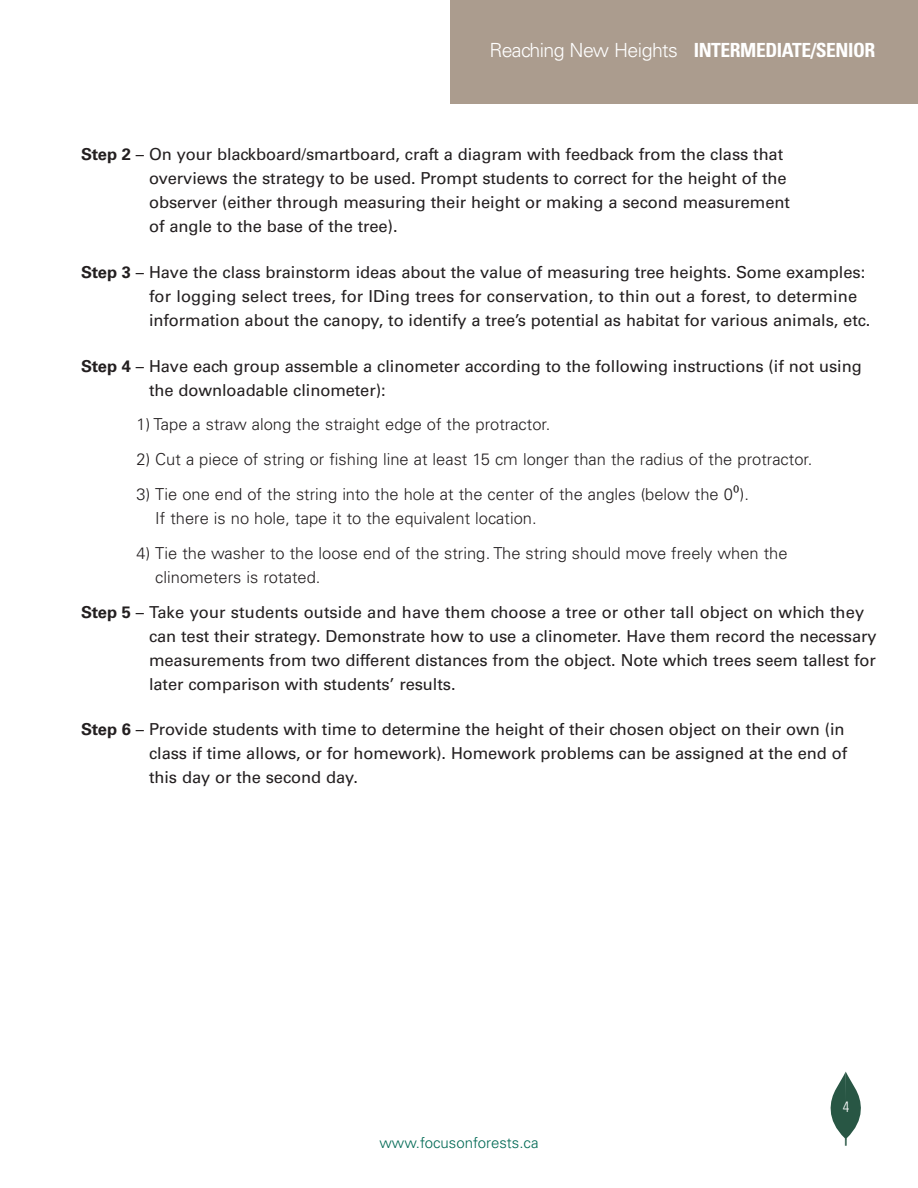
<style>
.page{position:relative;width:918px;height:1188px;background:#fff}
.page>*{position:absolute;margin:0;border:0;box-sizing:border-box;transform-origin:0 0}
.t1{font:700 condensed 19.5px "Univers";letter-spacing:-.02em;color:#fff}
.t2{font:16.5px/24px "Univers";letter-spacing:-.005em;color:#231f20}
.t3{font:300 16.5px/24px "Univers";color:#231f20}
.t4{font:300 15px "Univers";color:#006954}
.t5{font:300 condensed 15px "Univers";color:#fff}
.s1{font-weight:300;font-stretch:normal}
.s2{font-weight:700}
.s3{font-family:"Lucida Grande";font-weight:400}
</style>
<div class="page">
<svg style="left:831px;top:1072px;width:30px;height:74px"></svg>
<div style="left:451px;top:0;width:467px;height:104px;background:#ab9c8e"></div>
<p class="t1" style="left:490px;top:43px;width:387px"><span class="s1">Reaching New Heights</span> INTERMEDIATE/SENIOR</p>
<p class="t2" style="left:149px;top:144px;width:642px;text-indent:-68px"><span class="s2">Step 2</span> – On your blackboard/smartboard, craft a diagram with feedback from the class that overviews the strategy to be used. Prompt students to correct for the height of the observer (either through measuring their height or making a second measurement of angle to the base of the tree).</p>
<p class="t2" style="left:149px;top:262px;width:723px;text-indent:-68px"><span class="s2">Step 3</span> – Have the class brainstorm ideas about the value of measuring tree heights. Some examples: for logging select trees, for IDing trees for conservation, to thin out a forest, to determine information about the canopy, to identify a tree’s potential as habitat for various animals, etc.</p>
<p class="t2" style="left:149px;top:355px;width:714px;text-indent:-68px"><span class="s2">Step 4</span> – Have each group assemble a clinometer according to the following instructions (if not using the downloadable clinometer):</p>
<p class="t3" style="left:137px;top:414px;width:415px">1) Tape a straw along the straight edge of the protractor.</p>
<p class="t3" style="left:137px;top:449px;width:677px">2) Cut a piece of string or fishing line at least 15 cm longer than the radius of the protractor.</p>
<p class="t3" style="left:155px;top:484px;width:595px;text-indent:-19px">3) Tie one end of the string into the hole at the center of the angles (below the 0<span class="s3">⁰</span>).<br>If there is no hole, tape it to the equivalent location.</p>
<p class="t3" style="left:155px;top:542px;width:634px;text-indent:-19px">4) Tie the washer to the loose end of the string. The string should move freely when the clinometers is rotated.</p>
<p class="t2" style="left:149px;top:601px;width:729px;text-indent:-68px"><span class="s2">Step 5</span> – Take your students outside and have them choose a tree or other tall object on which they can test their strategy. Demonstrate how to use a clinometer. Have them record the necessary measurements from two different distances from the object. Note which trees seem tallest for later comparison with students’ results.</p>
<p class="t2" style="left:149px;top:719px;width:700px;text-indent:-68px"><span class="s2">Step 6</span> – Provide students with time to determine the height of their chosen object on their own (in class if time allows, or for homework). Homework problems can be assigned at the end of this day or the second day.</p>
<p class="t4" style="left:379px;top:1137px;width:161px">www.focusonforests.ca</p>
<p class="t5" style="left:843px;top:1101px;width:8px">4</p>
</div>
